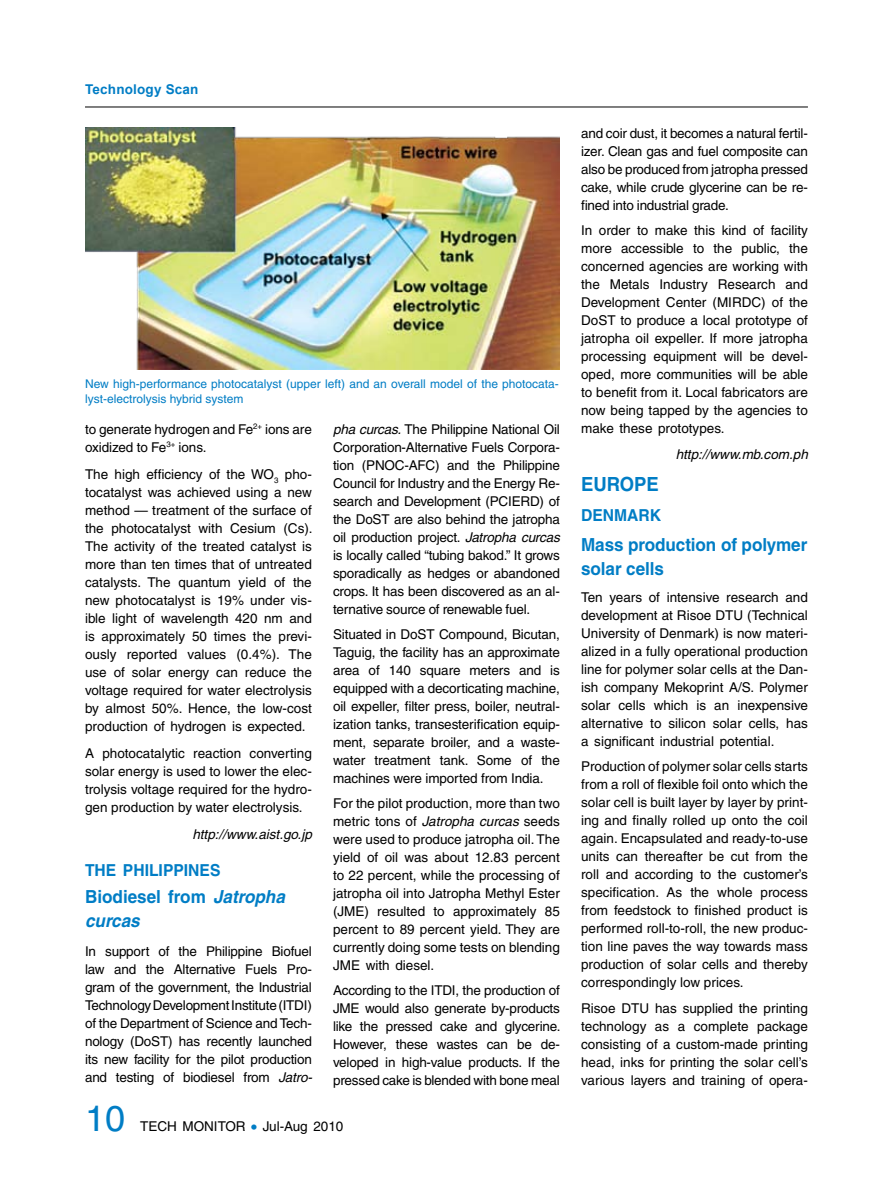
<style>
.page{position:relative;width:893px;height:1191px;background:#fff}
.page>*{position:absolute;margin:0;border:0;box-sizing:border-box;transform-origin:0 0}
.t1{font:700 19.5px "Helvetica";color:#007dc5;scale:.95 1}
.t2{font:700 18px/24px "Helvetica";letter-spacing:-.005em;color:#007dc5;scale:.95 1}
.t3{font:italic 700 18px/24px "Helvetica";color:#007dc5;scale:.95 1}
.t4{font:700 16.5px "Helvetica";color:#007dc5;scale:.95 1}
.t5{font:13.5px/18px "Helvetica";letter-spacing:-.01em;color:#000;text-align:justify}
.t6{font:italic 13.5px "Helvetica";color:#000}
.t7{font:700 13.5px "Arial";letter-spacing:.015em;color:#007dc5}
.t8{font:12px/15px "Helvetica";color:#007dc5}
.s1{font-style:normal}
.s2{font-style:italic}
.s3{font-size:36px;color:#007dc5}
.s4{font-size:16.5px;color:#007dc5}
</style>
<div class="page">
<hr style="left:85px;top:107px;width:723px;height:1px;background:#000">
<img style="left:86px;top:128px;width:474px;height:241px">
<p class="t7" style="left:85px;top:80px;width:115px">Technology Scan</p>
<p class="t8" style="left:85px;top:376px;width:475px">New high-performance photocatalyst (upper left) and an overall model of the photocata&shy;lyst-electrolysis hybrid system</p>
<p class="t5" style="left:85px;top:420px;width:228px">to generate hydrogen and Fe<sup>2+</sup> ions are oxidized to Fe<sup>3+</sup> ions.</p>
<p class="t5" style="left:85px;top:465px;width:229px">The high efficiency of the WO<sub>3</sub> pho&shy;tocatalyst was achieved using a new method — treatment of the surface of the photocatalyst with Cesium (Cs).<br>The activity of the treated catalyst is more than ten times that of untreated catalysts. The quantum yield of the new photocatalyst is 19% under vis&shy;ible light of wavelength 420 nm and is approximately 50 times the previ&shy;ously reported values (0.4%). The use of solar energy can reduce the voltage required for water electrolysis by almost 50%. Hence, the low-cost production of hydrogen is expected.</p>
<p class="t5" style="left:85px;top:744px;width:228px">A photocatalytic reaction converting solar energy is used to lower the elec&shy;trolysis voltage required for the hydro&shy;gen production by water electrolysis.</p>
<p class="t6" style="left:192px;top:826px;width:121px">http://www.aist.go.jp</p>
<p class="t4" style="left:85px;top:860px;width:144px">THE PHILIPPINES</p>
<h2 class="t3" style="left:85px;top:884px;width:212px"><span class="s1">Biodiesel from</span> Jatropha curcas</h2>
<p class="t5" style="left:85px;top:942px;width:229px">I n support of the Philippine Biofuel law and the Alternative Fuels Pro&shy;gram of the government, the I ndustrial Technology Development I nstitute (ITDI) of the Department of Science and Tech&shy;nology (DoST) has recently launched its new facility for the pilot production and testing of biodiesel from <span class="s2">Jatro-</span></p>
<p class="t5" style="left:333px;top:420px;width:228px"><span class="s2">pha curcas.</span> The Philippine National Oil Corporation-Alternative Fuels Corpora&shy;tion (PNOC</p>
<p class="t5" style="left:333px;top:456px;width:228px;text-indent:71px">-AFC) and the Philippine Council for I ndustry and the Energy Re&shy;search and Development (PCIER</p>
<p class="t5" style="left:333px;top:492px;width:228px;text-indent:197px">D) of the DoST are also behind the jatropha oil production project. <span class="s2">Jatropha curcas </span>is locally called “tubing bakod.” It grows sporadically as hedges or abandoned crops. It has been discovered as an al&shy;ternative source of renewable fuel.</p>
<p class="t5" style="left:333px;top:625px;width:228px">Situated in DoST Compound, Bicutan, Taguig, the facility has an approximate area of 140 square meters and is equipped with a decorticating machine, oil expeller, filter press, boiler, neutral&shy;ization tanks, transesterification equip&shy;ment, separate broiler, and a waste&shy;water treatment tank. Some of the machines were imported from I ndia.</p>
<p class="t5" style="left:333px;top:794px;width:228px">For the pilot production, more than two metric tons of <span class="s2">Jatropha curcas</span> seeds were used to produce jatropha oil. The yield of oil was about 12.83 percent to 22 percent, while the processing of jatropha oil into Jatropha Methyl Ester (JME) resulted to approximately 85 percent to 89 percent yield. They are currently doing some tests on blending JME with diesel.</p>
<p class="t5" style="left:333px;top:981px;width:229px">According to the ITDI , the production of JME would also generate by-products like the pressed cake and glycerine.<br>However, these wastes can be de&shy;veloped in high-value products. If the pressed cake is blended with bone meal</p>
<p class="t5" style="left:85px;top:1117px;width:260px"><span class="s3">10</span> Tech Monitor <span class="s4">•</span> Jul-Aug 2010</p>
<p class="t5" style="left:581px;top:124px;width:228px">and coir dust, it becomes a natural fertil&shy;izer. Clean gas and fuel composite can also be produced from jatropha pressed cake, while crude glycerine can be re&shy;fined into industrial grade.</p>
<p class="t5" style="left:581px;top:222px;width:228px">I n order to make this kind of facility more accessible to the public, the concerned agencies are working with the Metals I ndustry Research and Development Center (MIRDC) of the DoST to produce a local prototype of jatropha oil expeller. If more jatropha processing equipment will be devel&shy;oped, more communities will be able to benefit from it. Local fabricators are now being tapped by the agencies to make these prototypes.</p>
<p class="t6" style="left:676px;top:446px;width:134px">http://www.mb.com.ph</p>
<h1 class="t1" style="left:581px;top:472px;width:83px">EUROPE</h1>
<p class="t4" style="left:581px;top:505px;width:86px">DENMARK</p>
<h2 class="t2" style="left:581px;top:532px;width:240px">Mass production of polymer solar cells</h2>
<p class="t5" style="left:581px;top:588px;width:228px">Ten years of intensive research and development at Risoe DTU (Technical University of Denmark) is now materi&shy;alized in a fully operational production line for polymer solar cells at the Dan&shy;ish company Mekoprint A/S. Polymer solar cells which is an inexpensive alternative to silicon solar cells, has a significant industrial potential.</p>
<p class="t5" style="left:581px;top:757px;width:228px">Production of polymer solar cells starts from a roll of flexible foil onto which the solar cell is built layer by layer by print&shy;ing and finally rolled up onto the coil again. Encapsulated and ready-to-use units can thereafter be cut from the roll and according to the customer’s specification. As the whole process from feedstock to finished product is performed roll-to-roll, the new produc&shy;tion line paves the way towards mass production of solar cells and thereby correspondingly low prices.</p>
<p class="t5" style="left:581px;top:999px;width:228px">Risoe DTU has supplied the printing technology as a complete package consisting of a custom-made printing head, inks for printing the solar cell’s various layers and training of opera-</p>
</div>
